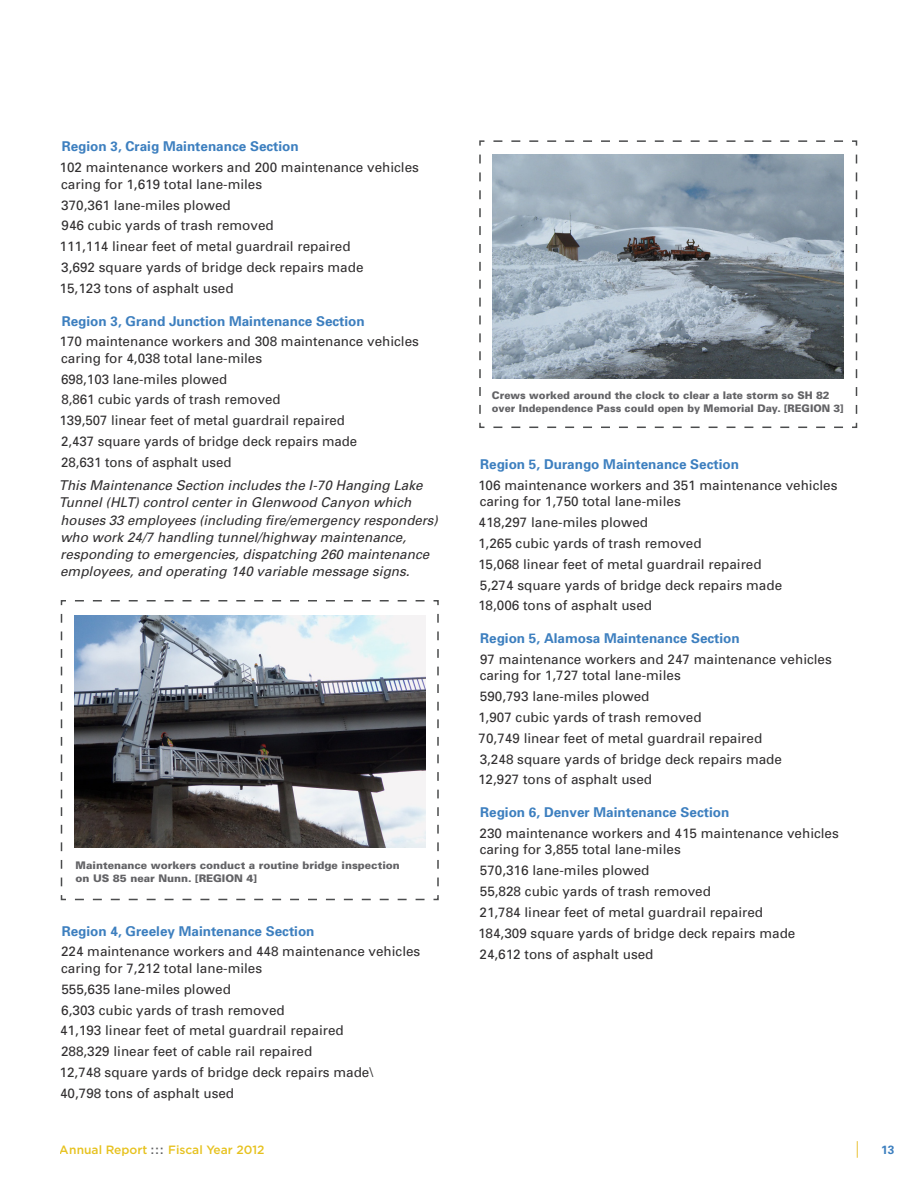
<style>
.page{position:relative;width:918px;height:1188px;background:#fff}
.page>*{position:absolute;margin:0;border:0;box-sizing:border-box;transform-origin:0 0}
.Bullet_Points{font:13.5px/16.5px "Univers";color:#312f30}
.Main_Copy{font:italic 13.5px/17.2px "Univers";color:#312f30}
.Bullet_Points-2{font:700 13.5px "Univers";color:#3d7fbf}
.t1{font:500 12px "Gotham";color:#e4bb06}
.t2{font:700 12px "Univers";color:#3d7fbf}
.t3{font:900 10.5px/13.5px "Univers";color:#636366}
.s1{color:#4b4c4d}
</style>
<div class="page">
<svg style="left:857px;top:1141px;width:1px;height:17px"></svg>
<svg style="left:60px;top:600px;width:379px;height:301px"></svg>
<img style="left:74px;top:615px;width:351px;height:232px">
<svg style="left:479px;top:140px;width:379px;height:288px"></svg>
<img style="left:493px;top:155px;width:351px;height:224px">
<p class="Bullet_Points-2" style="left:62px;top:138px;width:239px">Region 3, Craig Maintenance Section</p>
<p class="Bullet_Points" style="left:60px;top:159px;width:361px">102 maintenance workers and 200 maintenance vehicles caring for 1,619 total lane-miles</p>
<p class="Bullet_Points" style="left:61px;top:196px;width:171px">370,361 lane-miles plowed</p>
<p class="Bullet_Points" style="left:62px;top:217px;width:214px">946 cubic yards of trash removed</p>
<p class="Bullet_Points" style="left:60px;top:238px;width:293px">111,114 linear feet of metal guardrail repaired</p>
<p class="Bullet_Points" style="left:61px;top:259px;width:304px">3,692 square yards of bridge deck repairs made</p>
<p class="Bullet_Points" style="left:60px;top:280px;width:176px">15,123 tons of asphalt used</p>
<p class="Bullet_Points-2" style="left:62px;top:312px;width:305px">Region 3, Grand Junction Maintenance Section</p>
<p class="Bullet_Points" style="left:60px;top:333px;width:361px">170 maintenance workers and 308 maintenance vehicles caring for 4,038 total lane-miles</p>
<p class="Bullet_Points" style="left:61px;top:370px;width:168px">698,103 lane-miles plowed</p>
<p class="Bullet_Points" style="left:61px;top:391px;width:221px">8,861 cubic yards of trash removed</p>
<p class="Bullet_Points" style="left:60px;top:412px;width:287px">139,507 linear feet of metal guardrail repaired</p>
<p class="Bullet_Points" style="left:61px;top:433px;width:298px">2,437 square yards of bridge deck repairs made</p>
<p class="Bullet_Points" style="left:61px;top:454px;width:172px">28,631 tons of asphalt used</p>
<p class="Main_Copy" style="left:59px;top:476px;width:381px">This Maintenance Section includes the I-70 Hanging Lake Tunnel (HLT) control center in Glenwood Canyon which houses 33 employees (including fire/emergency responders) who work 24/7 handling tunnel/highway maintenance, responding to emergencies, dispatching 260 maintenance employees, and operating 140 variable message signs.</p>
<p class="t3" style="left:76px;top:858px;width:326px">Maintenance workers conduct a routine bridge inspection on US 85 near Nunn. [REGION 4]</p>
<p class="Bullet_Points-2" style="left:62px;top:922px;width:254px">Region 4, Greeley Maintenance Section</p>
<p class="Bullet_Points" style="left:61px;top:943px;width:361px">224 maintenance workers and 448 maintenance vehicles caring for 7,212 total lane-miles</p>
<p class="Bullet_Points" style="left:61px;top:980px;width:171px">555,635 lane-miles plowed</p>
<p class="Bullet_Points" style="left:61px;top:1001px;width:225px">6,303 cubic yards of trash removed</p>
<p class="Bullet_Points" style="left:60px;top:1022px;width:285px">41,193 linear feet of metal guardrail repaired</p>
<p class="Bullet_Points" style="left:61px;top:1043px;width:253px">288,329 linear feet of cable rail repaired</p>
<p class="Bullet_Points" style="left:60px;top:1064px;width:315px">12,748 square yards of bridge deck repairs made\</p>
<p class="Bullet_Points" style="left:60px;top:1085px;width:176px">40,798 tons of asphalt used</p>
<p class="t3" style="left:492px;top:388px;width:353px">Crews worked around the clock to clear a late storm so SH 82 over Independence Pass could open by Memorial Day. [REGION 3]</p>
<p class="Bullet_Points-2" style="left:480px;top:456px;width:260px">Region 5, Durango Maintenance Section</p>
<p class="Bullet_Points" style="left:478px;top:477px;width:361px">106 maintenance workers and 351 maintenance vehicles caring for 1,750 total lane-miles</p>
<p class="Bullet_Points" style="left:479px;top:514px;width:171px">418,297 lane-miles plowed</p>
<p class="Bullet_Points" style="left:478px;top:535px;width:225px">1,265 cubic yards of trash removed</p>
<p class="Bullet_Points" style="left:478px;top:555px;width:285px">15,068 linear feet of metal guardrail repaired</p>
<p class="Bullet_Points" style="left:480px;top:576px;width:304px">5,274 square yards of bridge deck repairs made</p>
<p class="Bullet_Points" style="left:478px;top:597px;width:176px">18,006 tons of asphalt used</p>
<p class="Bullet_Points-2" style="left:480px;top:630px;width:261px">Region 5, Alamosa Maintenance Section</p>
<p class="Bullet_Points" style="left:480px;top:651px;width:354px">97 maintenance workers and 247 maintenance vehicles caring for 1,727 total lane-miles</p>
<p class="Bullet_Points" style="left:480px;top:688px;width:171px">590,793 lane-miles plowed</p>
<p class="Bullet_Points" style="left:478px;top:709px;width:225px">1,907 cubic yards of trash removed</p>
<p class="Bullet_Points" style="left:479px;top:730px;width:285px">70,749 linear feet of metal guardrail repaired</p>
<p class="Bullet_Points" style="left:480px;top:750px;width:304px">3,248 square yards of bridge deck repairs made</p>
<p class="Bullet_Points" style="left:478px;top:771px;width:176px">12,927 tons of asphalt used</p>
<p class="Bullet_Points-2" style="left:480px;top:804px;width:251px">Region 6, Denver Maintenance Section</p>
<p class="Bullet_Points" style="left:480px;top:825px;width:361px">230 maintenance workers and 415 maintenance vehicles caring for 3,855 total lane-miles</p>
<p class="Bullet_Points" style="left:480px;top:862px;width:171px">570,316 lane-miles plowed</p>
<p class="Bullet_Points" style="left:480px;top:883px;width:233px">55,828 cubic yards of trash removed</p>
<p class="Bullet_Points" style="left:480px;top:904px;width:285px">21,784 linear feet of metal guardrail repaired</p>
<p class="Bullet_Points" style="left:478px;top:924px;width:319px">184,309 square yards of bridge deck repairs made</p>
<p class="Bullet_Points" style="left:480px;top:945px;width:176px">24,612 tons of asphalt used</p>
<p class="t1" style="left:60px;top:1143px;width:206px">Annual Report <span class="s1">:::</span> Fiscal Year 2012</p>
<p class="t2" style="left:881px;top:1142px;width:15px">13</p>
</div>
